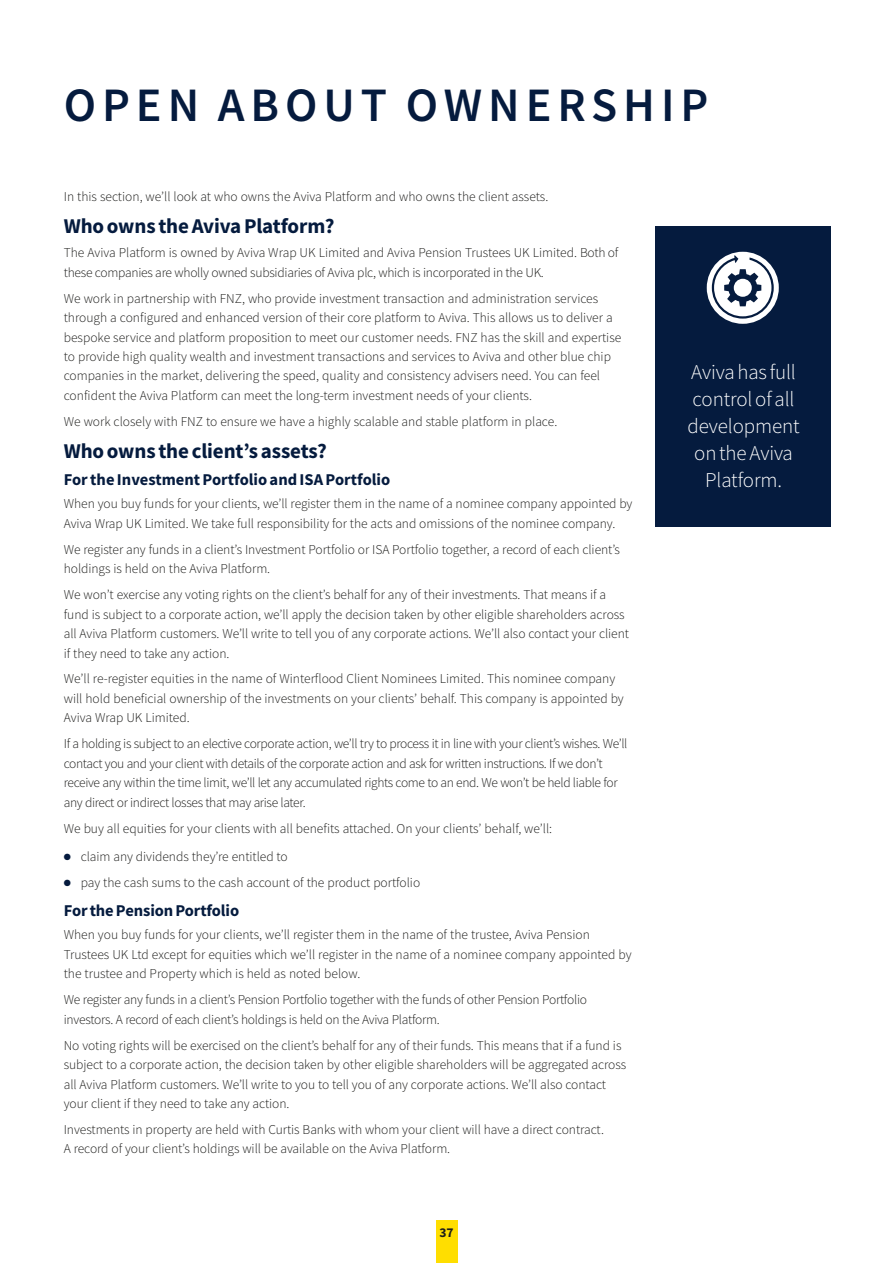
<style>
.page{position:relative;width:893px;height:1263px;background:#fff}
.page>*{position:absolute;margin:0;border:0;box-sizing:border-box;transform-origin:0 0}
.t1{font:600 48px "Source Sans Pro";letter-spacing:.125em;color:#051b3e}
.t2{font:300 21px/27px "Source Sans Pro";letter-spacing:-.005em;color:#fff;text-align:center}
.t3{font:700 21px "Source Sans Pro";letter-spacing:-.005em;color:#051b3e}
.t4{font:700 16.5px "Source Sans Pro";color:#051b3e}
.t5{font:300 13.5px/19.5px "Source Sans Pro";letter-spacing:-.005em;color:#1d1d1b}
.t6{font:300 13.5px/19.5px "Source Sans Pro";letter-spacing:-.025em;color:#1d1d1b}
.t7{font:700 13.5px "Source Sans Pro";color:#1d1d1b}
.s1{color:#051b3e}
</style>
<div class="page">
<div style="left:436px;top:1220px;width:21px;height:43px;background:#ffde00"></div>
<div style="left:655px;top:226px;width:175px;height:301px;background:#051b3e"></div>
<svg style="left:707px;top:252px;width:72px;height:72px"></svg>
<h1 class="t1" style="left:64px;top:74px;width:646px">OPEN ABOUT OWNERSHIP</h1>
<p class="t5" style="left:64px;top:187px;width:486px">In this section, we’ll look at who owns the Aviva Platform and who owns the client assets.</p>
<h2 class="t3" style="left:64px;top:212px;width:272px">Who owns the Aviva Platform?</h2>
<p class="t5" style="left:64px;top:243px;width:556px">The Aviva Platform is owned by Aviva Wrap UK Limited and Aviva Pension Trustees UK Limited. Both of these companies are wholly owned subsidiaries of Aviva plc, which is incorporated in the UK.</p>
<p class="t5" style="left:64px;top:288px;width:559px">We work in partnership with FNZ, who provide investment transaction and administration services through a configured and enhanced version of their core platform to Aviva. This allows us to deliver a bespoke service and platform proposition to meet our customer needs. FNZ has the skill and expertise to provide high quality wealth and investment transactions and services to Aviva and other blue chip companies in the market, delivering the speed, quality and consistency advisers need. You can feel confident the Aviva Platform can meet the long-term investment needs of your clients.</p>
<p class="t5" style="left:64px;top:412px;width:495px">We work closely with FNZ to ensure we have a highly scalable and stable platform in place.</p>
<h2 class="t3" style="left:64px;top:437px;width:265px">Who owns the client’s assets?</h2>
<p class="t4" style="left:64px;top:468px;width:328px">For the Investment Portfolio and ISA Portfolio</p>
<p class="t5" style="left:64px;top:494px;width:570px">When you buy funds for your clients, we’ll register them in the name of a nominee company appointed by<br>Aviva Wrap UK Limited. We take full responsibility for the acts and omissions of the nominee company.</p>
<p class="t5" style="left:64px;top:539px;width:558px">We register any funds in a client’s Investment Portfolio or ISA Portfolio together, a record of each client’s holdings is held on the Aviva Platform.</p>
<p class="t5" style="left:64px;top:585px;width:567px">We won’t exercise any voting rights on the client’s behalf for any of their investments. That means if a fund is subject to a corporate action, we’ll apply the decision taken by other eligible shareholders across all Aviva Platform customers. We’ll write to tell you of any corporate actions. We’ll also contact your client if they need to take any action.</p>
<p class="t5" style="left:64px;top:669px;width:562px">We’ll re-register equities in the name of Winterflood Client Nominees Limited. This nominee company will hold beneficial ownership of the investments on your clients’ behalf. This company is appointed by<br>Aviva Wrap UK Limited.</p>
<p class="t6" style="left:64px;top:734px;width:565px">If a holding is subject to an elective corporate action, we’ll try to process it in line with your client’s wishes. We’ll contact you and your client with details of the corporate action and ask for written instructions. If we don’t receive any within the time limit, we’ll let any accumulated rights come to an end. We won’t be held liable for any direct or indirect losses that may arise later.</p>
<p class="t5" style="left:64px;top:818px;width:490px">We buy all equities for your clients with all benefits attached. On your clients’ behalf, we’ll:</p>
<p class="t5" style="left:64px;top:846px;width:226px"><span class="s1">●</span> claim any dividends they’re entitled to</p>
<p class="t5" style="left:64px;top:872px;width:358px"><span class="s1">●</span> pay the cash sums to the cash account of the product portfolio</p>
<p class="t4" style="left:64px;top:899px;width:177px">For the Pension Portfolio</p>
<p class="t5" style="left:64px;top:925px;width:569px">When you buy funds for your clients, we’ll register them in the name of the trustee, Aviva Pension<br>Trustees UK Ltd except for equities which we’ll register in the name of a nominee company appointed by the trustee and Property which is held as noted below.</p>
<p class="t5" style="left:64px;top:990px;width:525px">We register any funds in a client’s Pension Portfolio together with the funds of other Pension Portfolio investors. A record of each client’s holdings is held on the Aviva Platform.</p>
<p class="t5" style="left:64px;top:1035px;width:564px">No voting rights will be exercised on the client’s behalf for any of their funds. This means that if a fund is subject to a corporate action, the decision taken by other eligible shareholders will be aggregated across all Aviva Platform customers. We’ll write to you to tell you of any corporate actions. We’ll also contact your client if they need to take any action.</p>
<p class="t5" style="left:64px;top:1120px;width:542px">Investments in property are held with Curtis Banks with whom your client will have a direct contract.<br>A record of your client’s holdings will be available on the Aviva Platform.</p>
<p class="t7" style="left:439px;top:1223px;width:16px">37</p>
<h2 class="t2" style="left:687px;top:358px;width:114px">Aviva has full control of all development on the Aviva<br>Platform.</h2>
</div>
